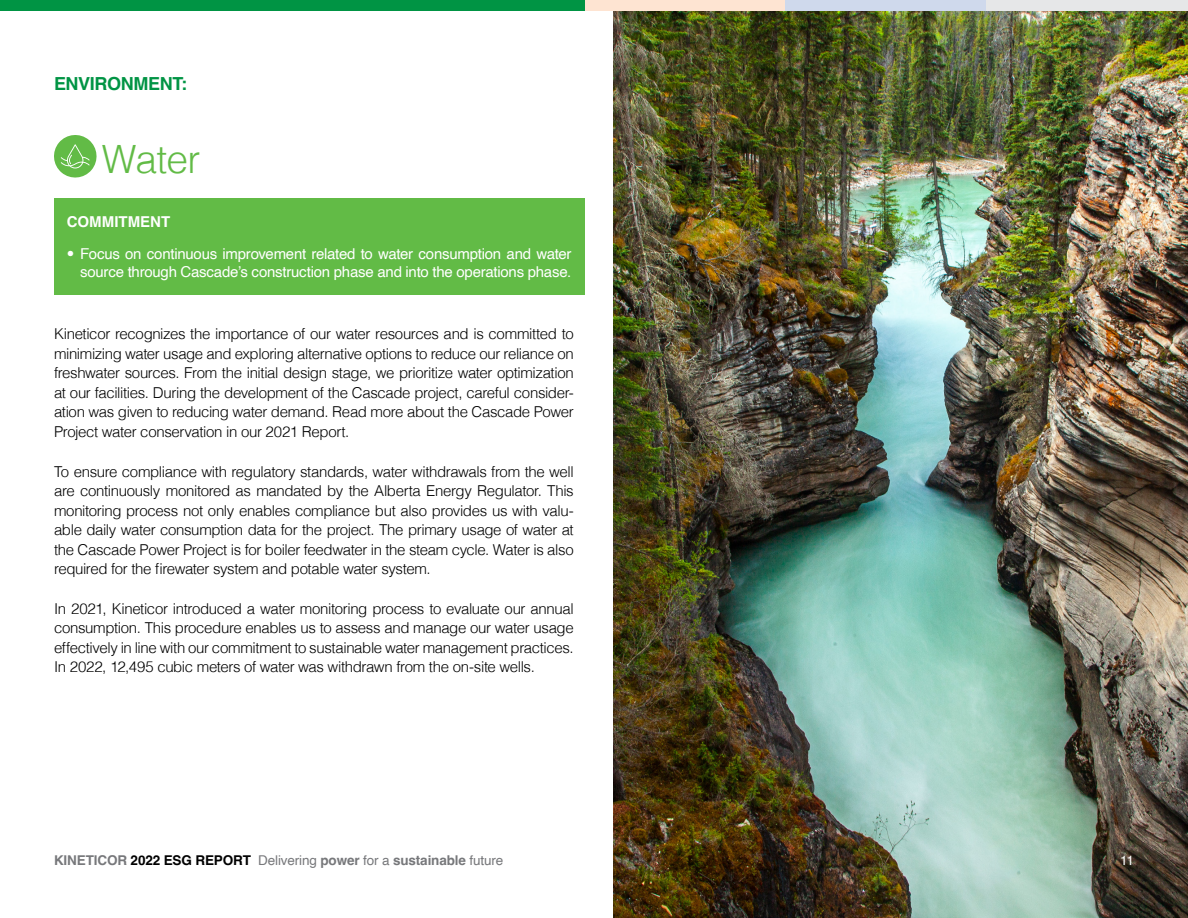
<style>
.page{position:relative;width:1188px;height:918px;background:#fff}
.page>*{position:absolute;margin:0;border:0;box-sizing:border-box;transform-origin:0 0}
.t1{font:300 39px "Helvetica";letter-spacing:-.02em;color:#62bb46}
.t2{font:700 18px "Helvetica";letter-spacing:-.02em;color:#009444}
.t3{font:300 15px/19.5px "Helvetica";letter-spacing:-.025em;color:#000;text-align:justify}
.t4{font:15px/18px "Helvetica";letter-spacing:-.015em;color:#fff;text-align:right}
.t5{font:700 15px "Helvetica";color:#fff}
.t6{font:700 13.5px "Helvetica";letter-spacing:-.01em;color:#77787b}
.t7{font:13.5px "Helvetica";color:#fff}
.s1{font-weight:300}
.s2{color:#000}
.s3{font-weight:400}
</style>
<div class="page">
<img style="left:613px;top:11px;width:575px;height:907px">
<div style="left:54px;top:199px;width:530px;height:96px;background:#62bb46"></div>
<svg style="left:54px;top:135px;width:43px;height:43px"></svg>
<div style="left:584px;top:0;width:202px;height:11px;background:#fee4d2"></div>
<div style="left:786px;top:0;width:201px;height:11px;background:#cfd9ec"></div>
<div style="left:987px;top:0;width:201px;height:11px;background:#e6e7e8"></div>
<div style="left:0;top:0;width:584px;height:11px;background:#009444"></div>
<p class="t2" style="left:54px;top:73px;width:135px">ENVIRONMENT:</p>
<h1 class="t1" style="left:102px;top:126px;width:100px">Water</h1>
<p class="t5" style="left:67px;top:213px;width:105px">COMMITMENT</p>
<p class="t4" style="left:67px;top:245px;width:506px"><span class="s1">•</span> Focus on continuous improvement related to water consumption and water source through Cascade’s construction phase and into the operations phase.</p>
<p class="t3" style="left:54px;top:323px;width:521px">Kineticor recognizes the importance of our water resources and is committed to minimizing water usage and exploring alternative options to reduce our reliance on freshwater sources. From the initial design stage, we prioritize water optimization at our facilities. During the development of the Cascade project, careful consider&shy;ation was given to reducing water demand. Read more about the Cascade Power Project water conservation in our 2021 Report.</p>
<p class="t3" style="left:54px;top:461px;width:521px">To ensure compliance with regulatory standards, water withdrawals from the well are continuously monitored as mandated by the Alberta Energy Regulator. This monitoring process not only enables compliance but also provides us with valu&shy;able daily water consumption data for the project. The primary usage of water at the Cascade Power Project is for boiler feedwater in the steam cycle. Water is also required for the firewater system and potable water system.</p>
<p class="t3" style="left:54px;top:598px;width:521px">In 2021, Kineticor introduced a water monitoring process to evaluate our annual consumption. This procedure enables us to assess and manage our water usage effectively in line with our commitment to sustainable water management practices.<br>In 2022, 12,495 cubic meters of water was withdrawn from the on-site wells.</p>
<p class="t6" style="left:54px;top:852px;width:451px">KINETICOR <span class="s2">2022 ESG REPORT</span> <span class="s3">Delivering</span> power <span class="s3">for a</span> sustainable <span class="s3">future</span></p>
<p class="t7" style="left:1120px;top:850px;width:15px">11</p>
</div>
